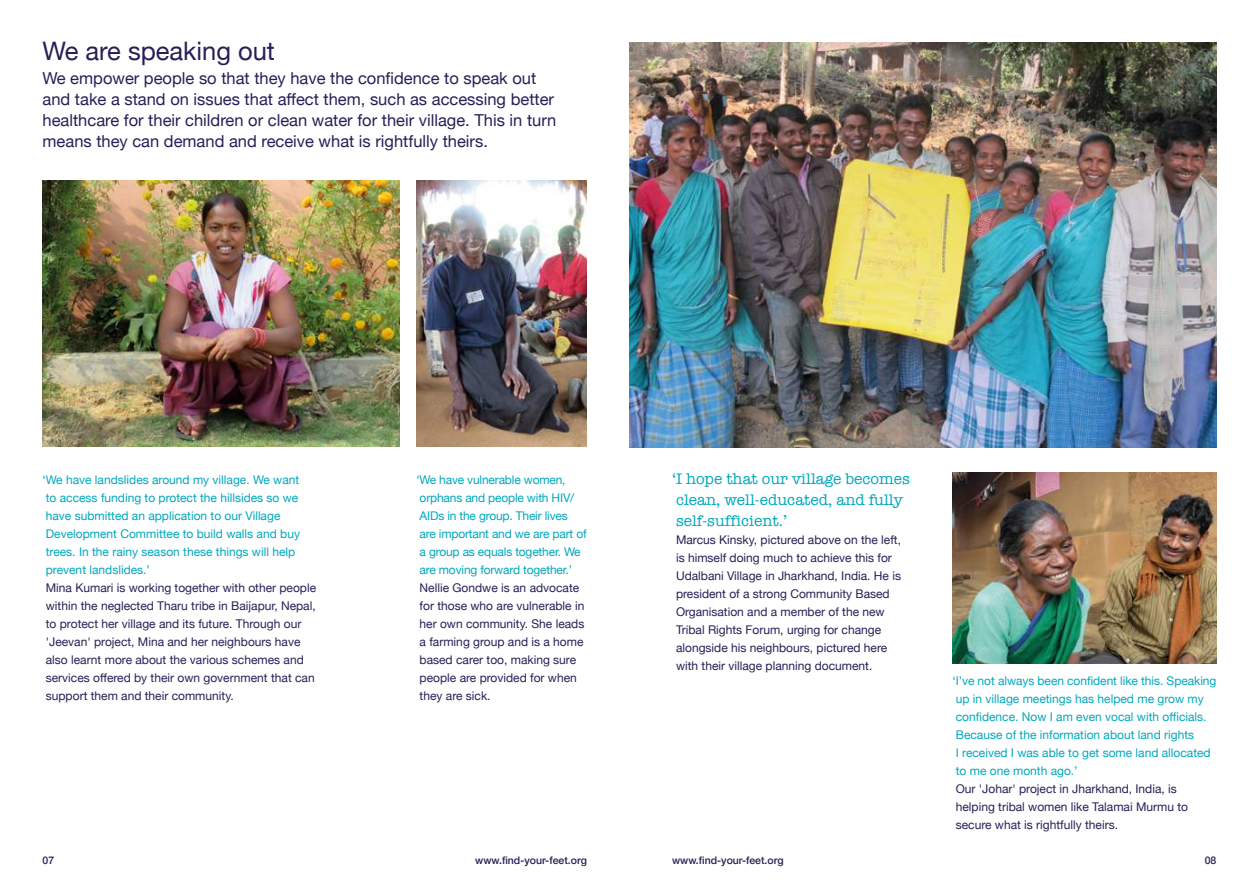
<style>
.page{position:relative;width:1259px;height:893px;background:#fff}
.page>*{position:absolute;margin:0;border:0;box-sizing:border-box;transform-origin:0 0}
.t1{font:25.5px "Helvetica Neue";color:#262056}
.t2{font:16.5px/21px "Helvetica Neue";color:#262056}
.t3{font:15.75px/21px "American Typewriter";color:#01a8bd}
.t4{font:12px/18px "Helvetica Neue";color:#262056}
.t5{font:12px/18px "Helvetica Neue";color:#01a8bd}
.t6{font:500 10.5px "Helvetica Neue";color:#262056}
</style>
<div class="page">
<img style="left:629px;top:43px;width:587px;height:405px">
<img style="left:952px;top:473px;width:264px;height:191px">
<img style="left:416px;top:181px;width:171px;height:265px">
<img style="left:43px;top:181px;width:357px;height:265px">
<h1 class="t1" style="left:43px;top:32px;width:234px">We are speaking out</h1>
<p class="t2" style="left:43px;top:68px;width:515px">We empower people so that they have the confidence to speak out and take a stand on issues that affect them, such as accessing better healthcare for their children or clean water for their village. This in turn means they can demand and receive what is rightfully theirs.</p>
<p class="t5" style="left:43px;top:471px;width:259px">‘We have landslides around my village. We want to access funding to protect the hillsides so we have submitted an application to our Village Development Committee to build walls and buy trees. In the rainy season these things will help prevent landslides.’</p>
<p class="t4" style="left:46px;top:579px;width:272px">Mina Kumari is working together with other people within the neglected Tharu tribe in Baijapur, Nepal, to protect her village and its future. Through our 'Jeevan' project, Mina and her neighbours have also learnt more about the various schemes and services offered by their own government that can support them and their community.</p>
<p class="t5" style="left:416px;top:471px;width:172px">‘We have vulnerable women, orphans and people with HIV/<br>AIDs in the group. Their lives<br>are important and we are part of a group as equals together. We are moving forward together.’</p>
<p class="t4" style="left:420px;top:579px;width:166px">Nellie Gondwe is an advocate for those who are vulnerable in her own community. She leads a farming group and is a home based carer too, making sure people are provided for when they are sick.</p>
<h3 class="t3" style="left:672px;top:467px;width:239px">‘I hope that our village becomes clean, well-educated, and fully self-sufficient.’</h3>
<p class="t4" style="left:676px;top:531px;width:226px">Marcus Kinsky, pictured above on the left, is himself doing much to achieve this for Udalbani Village in Jharkhand, India. He is president of a strong Community Based Organisation and a member of the new Tribal Rights Forum, urging for change alongside his neighbours, pictured here with their village planning document.</p>
<p class="t5" style="left:952px;top:672px;width:265px">‘I’ve not always been confident like this. Speaking up in village meetings has helped me grow my confidence. Now I am even vocal with officials.<br>Because of the information about land rights<br>I received I was able to get some land allocated to me one month ago.’</p>
<p class="t4" style="left:955px;top:780px;width:234px">Our 'Johar' project in Jharkhand, India, is helping tribal women like Talamai Murmu to secure what is rightfully theirs.</p>
<p class="t6" style="left:43px;top:851px;width:13px">07</p>
<p class="t6" style="left:475px;top:851px;width:113px">www.find-your-feet.org</p>
<p class="t6" style="left:672px;top:851px;width:113px">www.find-your-feet.org</p>
<p class="t6" style="left:1204px;top:851px;width:13px">08</p>
</div>
